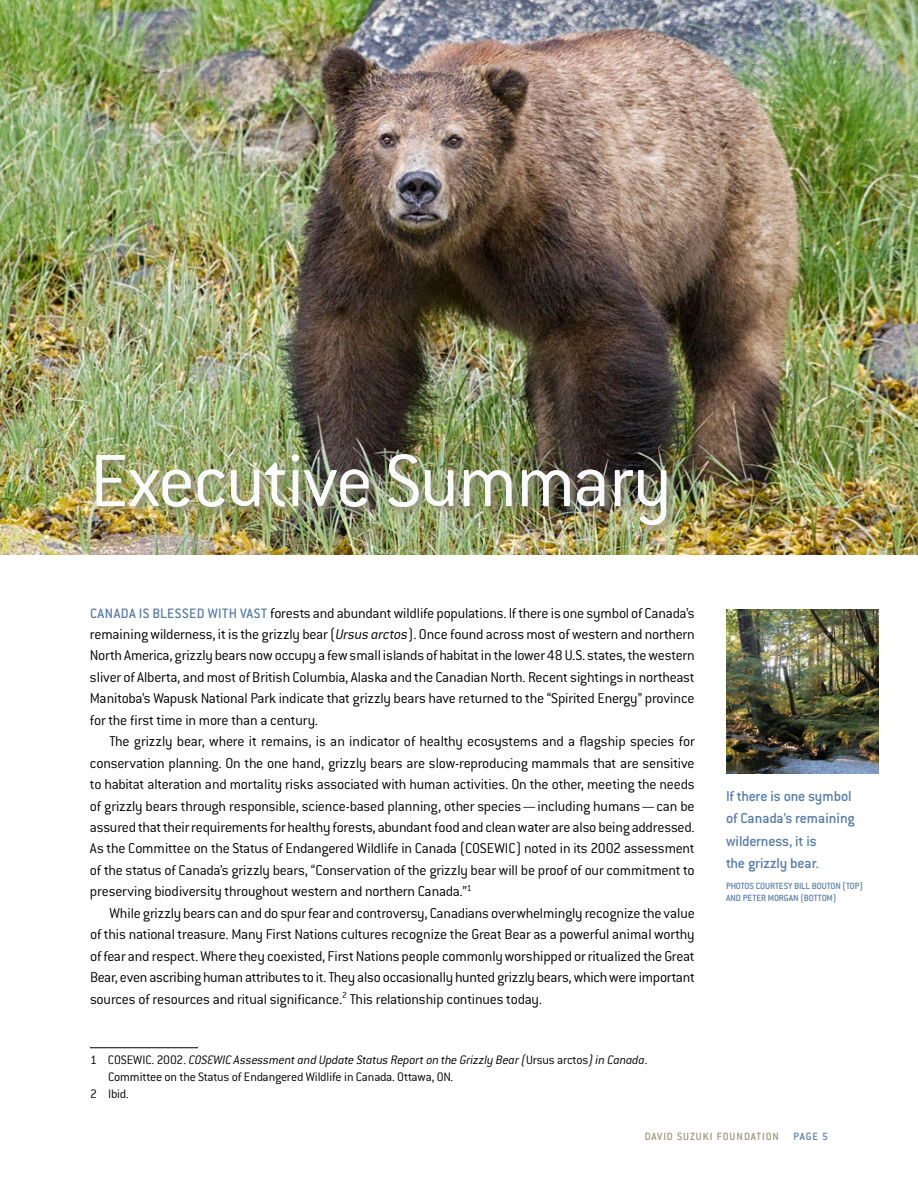
<style>
.page{position:relative;width:918px;height:1188px;background:#fff}
.page>*{position:absolute;margin:0;border:0;box-sizing:border-box;transform-origin:0 0}
.t1{font:300 81px "Conduit ITC";letter-spacing:-.015em;color:#fafbfc}
.t2{font:500 15.75px/22.5px "Conduit ITC";letter-spacing:-.015em;color:#587da7}
.t3{font:300 15.6px/21.5px "Conduit ITC";letter-spacing:-.01em;color:#000;text-align:justify}
.t4{font:500 15px "Conduit ITC";color:#587da7}
.t5{font:italic 300 13.5px "Conduit ITC";letter-spacing:-.015em;color:#000}
.t6{font:300 13.5px "Conduit ITC";letter-spacing:-.015em;color:#000}
.t7{font:500 11.55px "Conduit ITC";letter-spacing:.09em;color:#97947b}
.t8{font:500 11.55px "Conduit ITC";color:#587da7}
.t9{font:500 9.9px/12px "Conduit ITC";letter-spacing:-.015em;color:#587da7}
.s1{font-weight:500;font-size:15px;color:#587da7}
.s2{font-style:italic}
.s3{font-style:normal}
</style>
<div class="page">
<img style="left:0;top:0;width:918px;height:555px">
<hr style="left:90px;top:1047px;width:108px;height:1px;background:#000">
<img style="left:726px;top:609px;width:152px;height:165px">
<div style="left:96px;top:454px;width:580px;height:81px;background:#97947b;opacity:.88"></div>
<h1 class="t1" style="left:90px;top:437px;width:583px">Executive Summary</h1>
<p class="t3" style="left:90px;top:602px;width:606px;text-indent:118px"><span class="s1">WITH VAST</span> forests and abundant wildlife populations. If there is one symbol of Canada’s remaining wilderness, it is the grizzly bear (<span class="s2">Ursus arctos</span>). Once found across most of western and northern North America, grizzly bears now occupy a few small islands of habitat in the lower 48 U.S. states, the western sliver of Alberta, and most of British Columbia, Alaska and the Canadian North. Recent sightings in northeast Manitoba’s Wapusk National Park indicate that grizzly bears have returned to the “Spirited Energy” province for the first time in more than a century.</p>
<p class="t3" style="left:90px;top:731px;width:606px;text-indent:20px">The grizzly bear, where it remains, is an indicator of healthy ecosystems and a flagship species for conservation planning. On the one hand, grizzly bears are slow-reproducing mammals that are sensitive to habitat alteration and mortality risks associated with human activities. On the other, meeting the needs of grizzly bears through responsible, science-based planning, other species—including humans—can be assured that their requirements for healthy forests, abundant food and clean water are also being addressed.<br>As the Committee on the Status of Endangered Wildlife in Canada (COSEWI C) noted in its 2002 assessment of the status of Canada’s grizzly bears, “Conservation of the grizzly bear will be proof of our commitment to preserving biodiversity throughout western and northern Canada.”<sup>1</sup></p>
<p class="t3" style="left:90px;top:902px;width:606px;text-indent:20px">While grizzly bears can and do spur fear and controversy, Canadians overwhelmingly recognize the value of this national treasure. Many First Nations cultures recognize the Great Bear as a powerful animal worthy of fear and respect. Where they coexisted, First Nations people commonly worshipped or ritualized the Great Bear, even ascribing human attributes to it. They also occasionally hunted grizzly bears, which were important sources of resources and ritual significance.<sup>2</sup> This relationship continues today.</p>
<p class="t4" style="left:90px;top:604px;width:17px">CANADA</p>
<p class="t4" style="left:139px;top:604px;width:22px">IS BLESSED</p>
<p class="t5" style="left:90px;top:1053px;width:559px"><span class="s3">1 COSEWI C. 2002.</span> COSEWIC Assessment and Update Status Report on the Grizzly Bear (<span class="s3">Ursus arctos</span>) in Canada<span class="s3">.</span></p>
<p class="t6" style="left:108px;top:1069px;width:347px">Committee on the Status of Endangered Wildlife in Canada. Ottawa, ON.</p>
<p class="t6" style="left:90px;top:1086px;width:40px">2 I bid.</p>
<p class="t2" style="left:726px;top:784px;width:130px">IF THERE IS ONE SYMBOL<br>OF CANADA’S REMAINING<br>WILDERNESS, IT IS<br>THE GRIZZLY BEAR.</p>
<p class="t9" style="left:726px;top:880px;width:16px">PHOTOS</p>
<p class="t9" style="left:726px;top:880px;width:139px;text-indent:30px">COURTESY BILL BOUTON (TOP)<br>AND PETER MORGAN (BOTTOM</p>
<p class="t9" style="left:833px;top:892px;width:5px">)</p>
<p class="t7" style="left:645px;top:1130px;width:99px">DAVID SUZUKI FOUNDAT</p>
<p class="t7" style="left:762px;top:1130px;width:18px">ION</p>
<p class="t8" style="left:794px;top:1130px;width:14px">PAGE</p>
<p class="t8" style="left:822px;top:1130px;width:7px">5</p>
</div>
